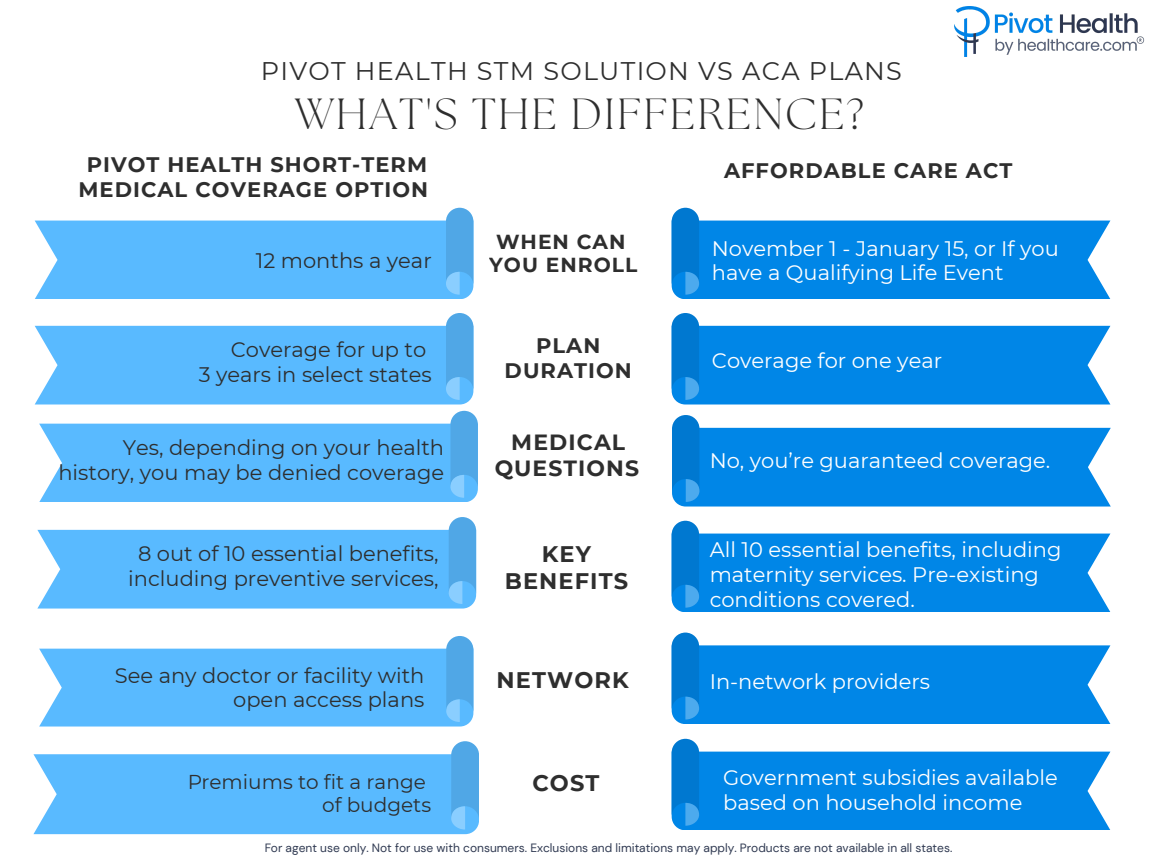
<style>
.page{position:relative;width:1152px;height:864px;background:#fff}
.page>*{position:absolute;margin:0;border:0;box-sizing:border-box;transform-origin:0 0}
.t1{font:300 43.5px "The Seasons";letter-spacing:.05em;color:#2e2e2e}
.t2{font:25.5px "Montserrat";letter-spacing:.05em;color:#2e2e2e}
.t3{font:700 22.5px/27px "Montserrat";letter-spacing:.05em;color:#2e2e2e;text-align:center}
.t4{font:700 21.9px/26.4px "Montserrat";letter-spacing:.05em;color:#2e2e2e;text-align:center}
.t5{font:21px/24.8px "Montserrat";color:#fff}
.t6{font:21px/24.8px "Montserrat";color:#2e2e2e;text-align:right}
.t7{font:700 21px/24.8px "Montserrat";letter-spacing:.05em;color:#2e2e2e;text-align:center}
.t8{font:700 20.25px/23.4px "Montserrat";letter-spacing:.05em;color:#2e2e2e;text-align:center}
.t9{font:20.1px "Montserrat";color:#2e2e2e}
.t10{font:12px "DM Sans";color:#303a52}
</style>
<div class="page">
<svg style="left:672px;top:521px;width:438px;height:91px;background:#2798e9"></svg>
<svg style="left:672px;top:208px;width:438px;height:91px;background:#2798e9"></svg>
<svg style="left:35px;top:208px;width:438px;height:91px;background:#72c4fd"></svg>
<svg style="left:37px;top:517px;width:439px;height:91px;background:#73c4fd"></svg>
<svg style="left:672px;top:313px;width:438px;height:91px;background:#2798e9"></svg>
<svg style="left:35px;top:313px;width:438px;height:91px;background:#73c4fd"></svg>
<svg style="left:672px;top:415px;width:439px;height:91px;background:#2898e9"></svg>
<svg style="left:39px;top:411px;width:439px;height:91px;background:#72c4fd"></svg>
<svg style="left:672px;top:633px;width:438px;height:91px;background:#2697e9"></svg>
<svg style="left:39px;top:636px;width:434px;height:91px;background:#73c4fd"></svg>
<svg style="left:34px;top:741px;width:445px;height:93px"></svg>
<svg style="left:672px;top:739px;width:438px;height:91px;background:#2798e9"></svg>
<img style="left:955px;top:6px;width:190px;height:51px">
<h2 class="t2" style="left:261px;top:55px;width:643px">PIVOT HEALTH STM SOLUTION VS ACA PLANS</h2>
<h1 class="t1" style="left:296px;top:94px;width:570px">WHAT'S THE DIFFERENCE?</h1>
<h3 class="t7" style="left:724px;top:158px;width:290px">AFFORDABLE CARE ACT</h3>
<p class="t7" style="left:79px;top:152px;width:351px">PIVOT HEALTH SHORT-TERM<br>MEDICAL COVERAGE OPTION</p>
<h4 class="t6" style="left:256px;top:248px;width:177px">12 months a year</h4>
<p class="t6" style="left:199px;top:337px;width:235px">Coverage for up to<br>3 years in select states</p>
<h4 class="t6" style="left:58px;top:435px;width:387px">Yes, depending on your health history, you may be denied coverage</h4>
<h3 class="t6" style="left:128px;top:541px;width:312px;text-align:center">8 out of 10 essential benefits, including preventive services,</h3>
<h3 class="t6" style="left:115px;top:663px;width:311px">See any doctor or facility with open access plans</h3>
<p class="t8" style="left:489px;top:230px;width:150px">WHEN CAN<br>YOU ENROLL</p>
<h3 class="t7" style="left:505px;top:333px;width:129px">PLAN<br>DURATION</h3>
<p class="t4" style="left:495px;top:429px;width:146px">MEDICAL<br>QUESTIONS</p>
<h3 class="t3" style="left:505px;top:540px;width:125px">KEY<br>BENEFITS</h3>
<p class="t3" style="left:497px;top:666px;width:134px">NETWORK</p>
<p class="t5" style="left:712px;top:236px;width:348px">November 1 - January 15, or If you have a Qualifying Life Event</p>
<h4 class="t5" style="left:712px;top:348px;width:232px">Coverage for one year</h4>
<p class="t5" style="left:710px;top:448px;width:342px">No, you’re guaranteed coverage.</p>
<p class="t5" style="left:710px;top:537px;width:353px">All 10 essential benefits, including maternity services. Pre-existing conditions covered.</p>
<h4 class="t5" style="left:710px;top:669px;width:222px">In-network providers</h4>
<p class="t5" style="left:723px;top:765px;width:336px">Government subsidies available based on household income</p>
<p class="t10" style="left:265px;top:840px;width:689px">For agent use only. Not for use with consumers. Exclusions and limitations may apply. Products are not available in all states.</p>
<p class="t9" style="left:187px;top:769px;width:240px">Premiums to fit a range</p>
<h4 class="t3" style="left:532px;top:770px;width:69px">COST</h4>
<p class="t9" style="left:322px;top:793px;width:111px">of budgets</p>
</div>
